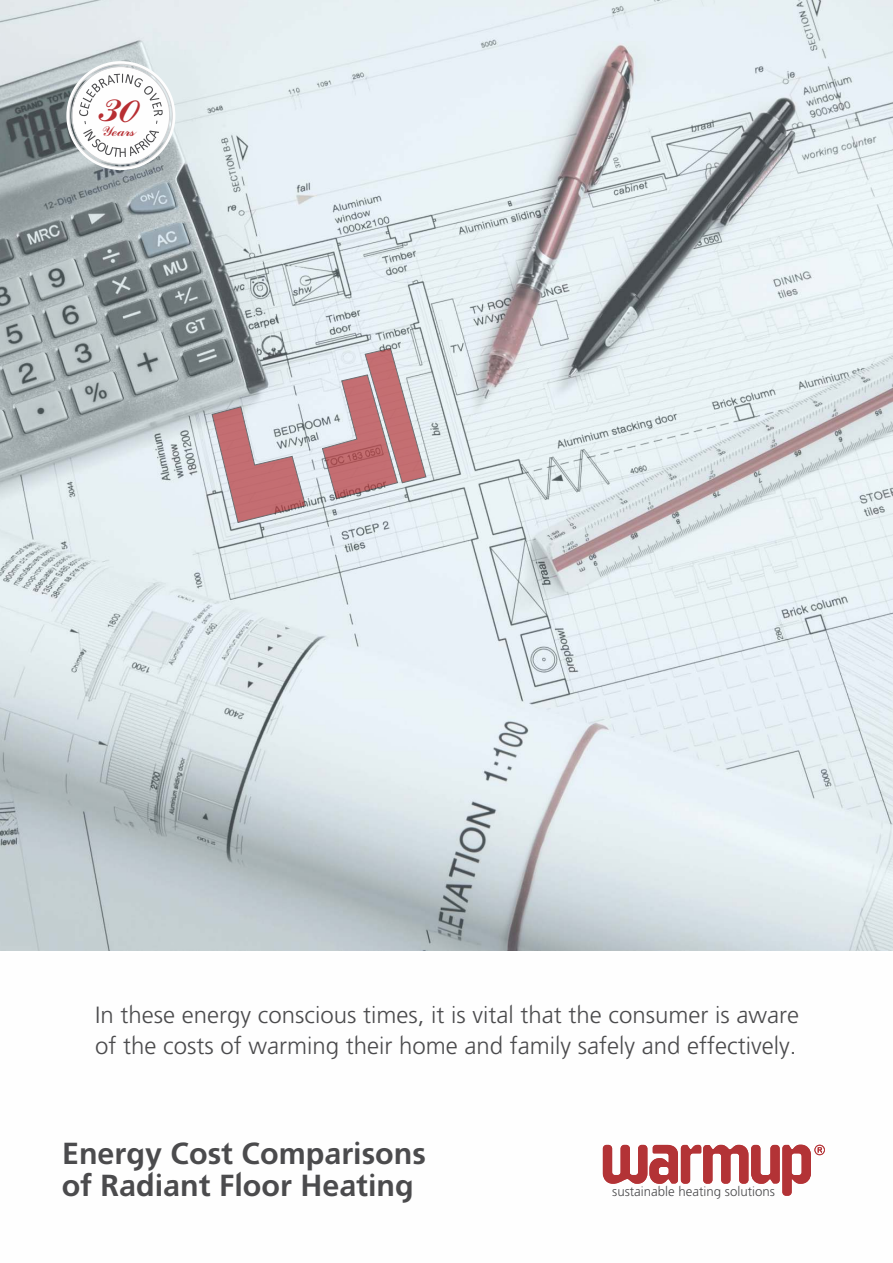
<style>
.page{position:relative;width:893px;height:1263px;background:#fff}
.page>*{position:absolute;margin:0;border:0;box-sizing:border-box;transform-origin:0 0}
.t1{font:48px "Commercial Script BT";color:#b72e32}
.t2{font:30.45px "Freeway Demi";color:#4b4b4d}
.t3{font:300 24px "Freeway";color:#4b4b4d}
.t4{font:300 23.4px "Freeway";color:#4b4b4d}
.t5{font:15.6px "Commercial Script BT";color:#b72e32}
.t6{font:300 13.2px "Freeway";color:#4b4b4d}
</style>
<div class="page">
<svg style="left:603px;top:1144px;width:222px;height:52px"></svg>
<img style="left:0;top:0;width:893px;height:951px">
<svg style="left:212px;top:407px;width:94px;height:116px;background:#cca8ad"></svg>
<svg style="left:322px;top:348px;width:104px;height:151px;background:#cba4a9"></svg>
<div style="left:72px;top:67px;width:98px;height:97px;background:#fefefe;border-radius:50%"></div>
<svg style="left:79px;top:74px;width:84px;height:83px"></svg>
<div style="left:66px;top:61px;width:110px;height:109px;border:3px solid #fefefe;border-radius:50%"></div>
<h1 class="t1" style="left:99px;top:85px;width:40px">30</h1>
<p class="t5" style="left:101px;top:124px;width:35px">Years</p>
<p class="t4" style="left:95px;top:1004px;width:706px">In these energy conscious times, it is vital that the consumer is aware</p>
<p class="t3" style="left:95px;top:1035px;width:703px">of the costs of warming their home and family safely and effectively.</p>
<h2 class="t2" style="left:62px;top:1139px;width:365px">Energy Cost Comparisons</h2>
<h2 class="t2" style="left:62px;top:1172px;width:354px">of Radiant Floor Heating</h2>
<p class="t6" style="left:612px;top:1185px;width:164px">sustainable heating solutions</p>
</div>
